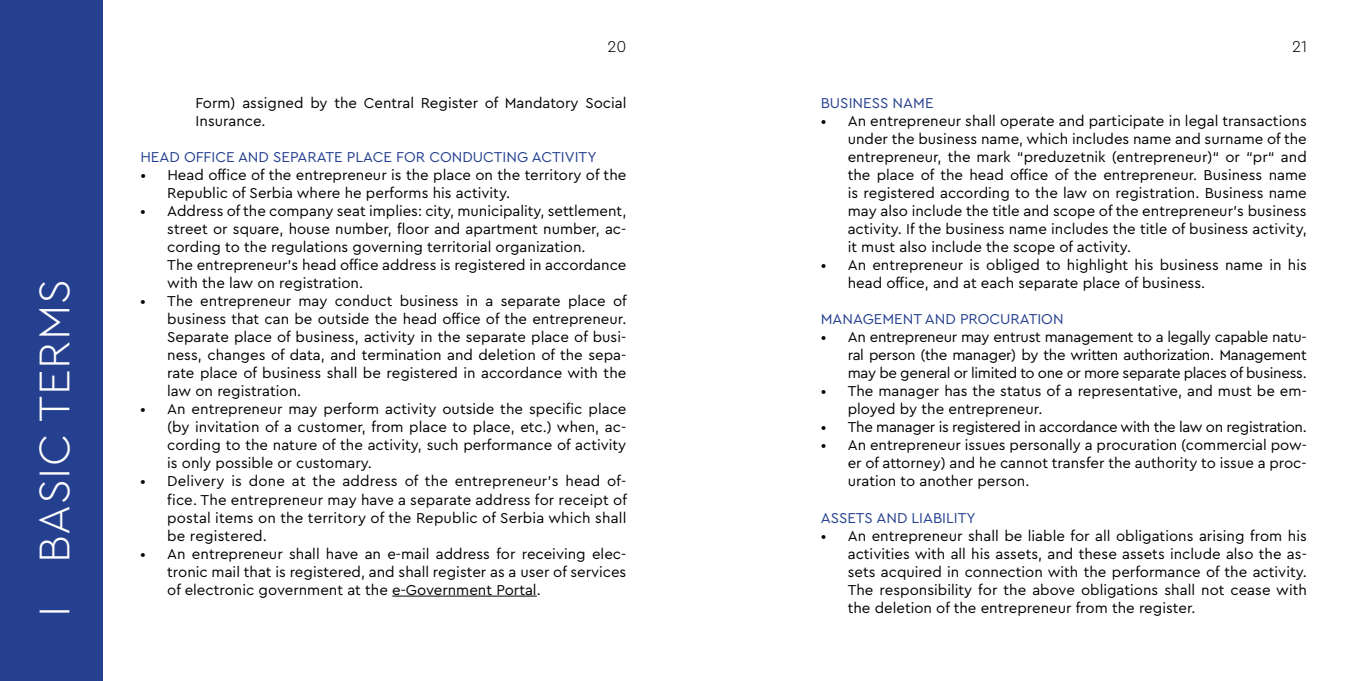
<style>
.page{position:relative;width:1361px;height:681px;background:#fff}
.page>*{position:absolute;margin:0;border:0;box-sizing:border-box;transform-origin:0 0}
.t1{font:300 45px "Cera Pro";letter-spacing:.02em;color:#fff}
.t2{font:300 16.5px "Cera Pro";color:#000}
.t3{font:15px/18px "Cera Pro";color:#000;text-align:justify}
.t4{font:15px "Cera Pro";color:#25408f}
.t5{font:15px "Cera Pro";letter-spacing:-.02em;color:#000}
</style>
<div class="page">
<hr style="left:392px;top:595px;width:145px;height:1px;background:#000">
<div style="left:0;top:0;width:102px;height:680px;background:#25408f"></div>
<h1 class="t1" style="left:24px;top:563px;width:285px;rotate:-90deg">BASIC TERMS</h1>
<p class="t2" style="left:607px;top:35px;width:21px">20</p>
<p class="t2" style="left:1292px;top:35px;width:17px">21</p>
<p class="t3" style="left:196px;top:93px;width:432px">Form) assigned by the Central Register of Mandatory Social<br>Insurance.</p>
<p class="t4" style="left:140px;top:147px;width:458px">HEAD OFFICE AND SEPARATE PLACE FOR CONDUCTING ACTIVITY</p>
<p class="t3" style="left:167px;top:165px;width:460px;text-indent:-27px">• Head office of the entrepreneur is the place on the territory of the<br>Republic of Serbia where he performs his activity.</p>
<p class="t3" style="left:167px;top:201px;width:461px;text-align:left;text-indent:-27px">• Address of the company seat implies: city, municipality, settlement, street or square, house number, floor and apartment number, ac&shy;cording to the regulations governing territorial organization.<br>The entrepreneur’s head office address is registered in accordance with the law on registration.</p>
<p class="t3" style="left:167px;top:291px;width:461px;text-indent:-27px">• The entrepreneur may conduct business in a separate place of business that can be outside the head office of the entrepreneur.<br>Separate place of business, activity in the separate place of busi&shy;ness, changes of data, and termination and deletion of the sepa&shy;rate place of business shall be registered in accordance with the law on registration.</p>
<p class="t3" style="left:167px;top:399px;width:461px;text-indent:-27px">• An entrepreneur may perform activity outside the specific place (by invitation of a customer, from place to place, etc.) when, ac&shy;cording to the nature of the activity, such performance of activity is only possible or customary.</p>
<p class="t3" style="left:167px;top:471px;width:461px;text-indent:-27px">• Delivery is done at the address of the entrepreneur’s head of&shy;fice. The entrepreneur may have a separate address for receipt of postal items on the territory of the Republic of Serbia which shall be registered.</p>
<p class="t3" style="left:167px;top:543px;width:461px;text-indent:-27px">• An entrepreneur shall have an e-mail address for receiving elec&shy;tronic mail that is registered, and shall register as a user of services of electronic government at the e-Government Portal.</p>
<p class="t4" style="left:821px;top:93px;width:114px">BUSINESS NAME</p>
<p class="t3" style="left:847px;top:111px;width:461px;text-indent:-27px">• An entrepreneur shall operate and participate in legal transactions under the business name, which includes name and surname of the entrepreneur, the mark “preduzetnik (entrepreneur)“ or “pr“ and the place of the head office of the entrepreneur. Business name is registered according to the law on registration. Business name may also include the title and scope of the entrepreneur’s business activity. If the business name includes the title of business activity, it must also include the scope of activity.</p>
<p class="t3" style="left:847px;top:255px;width:460px;text-indent:-27px">• An entrepreneur is obliged to highlight his business name in his head office, and at each separate place of business.</p>
<p class="t4" style="left:820px;top:309px;width:244px">MANAGEMENT AND PROCURATION</p>
<p class="t3" style="left:847px;top:327px;width:461px;text-indent:-27px">• An entrepreneur may entrust management to a legally capable natu&shy;ral person (the manager) by the written authorization. Management may be general or limited to one or more separate places of business.</p>
<p class="t3" style="left:848px;top:381px;width:460px;text-indent:-27px">• The manager has the status of a representative, and must be em&shy;ployed by the entrepreneur.</p>
<p class="t5" style="left:821px;top:417px;width:487px">• The manager is registered in accordance with the law on registration.</p>
<p class="t3" style="left:848px;top:435px;width:460px;text-indent:-27px">• An entrepreneur issues personally a procuration (commercial pow&shy;er of attorney) and he cannot transfer the authority to issue a proc&shy;uration to another person.</p>
<p class="t4" style="left:821px;top:507px;width:156px">ASSETS AND LIABILITY</p>
<p class="t3" style="left:848px;top:525px;width:461px;text-indent:-27px">• An entrepreneur shall be liable for all obligations arising from his activities with all his assets, and these assets include also the as&shy;sets acquired in connection with the performance of the activity.<br>The responsibility for the above obligations shall not cease with</p>
<h1 class="t1" style="left:24px;top:617px;width:13px;rotate:-90deg">I</h1>
<p class="t3" style="left:848px;top:597px;width:349px">the deletion of the entrepreneur from the register.</p>
</div>
